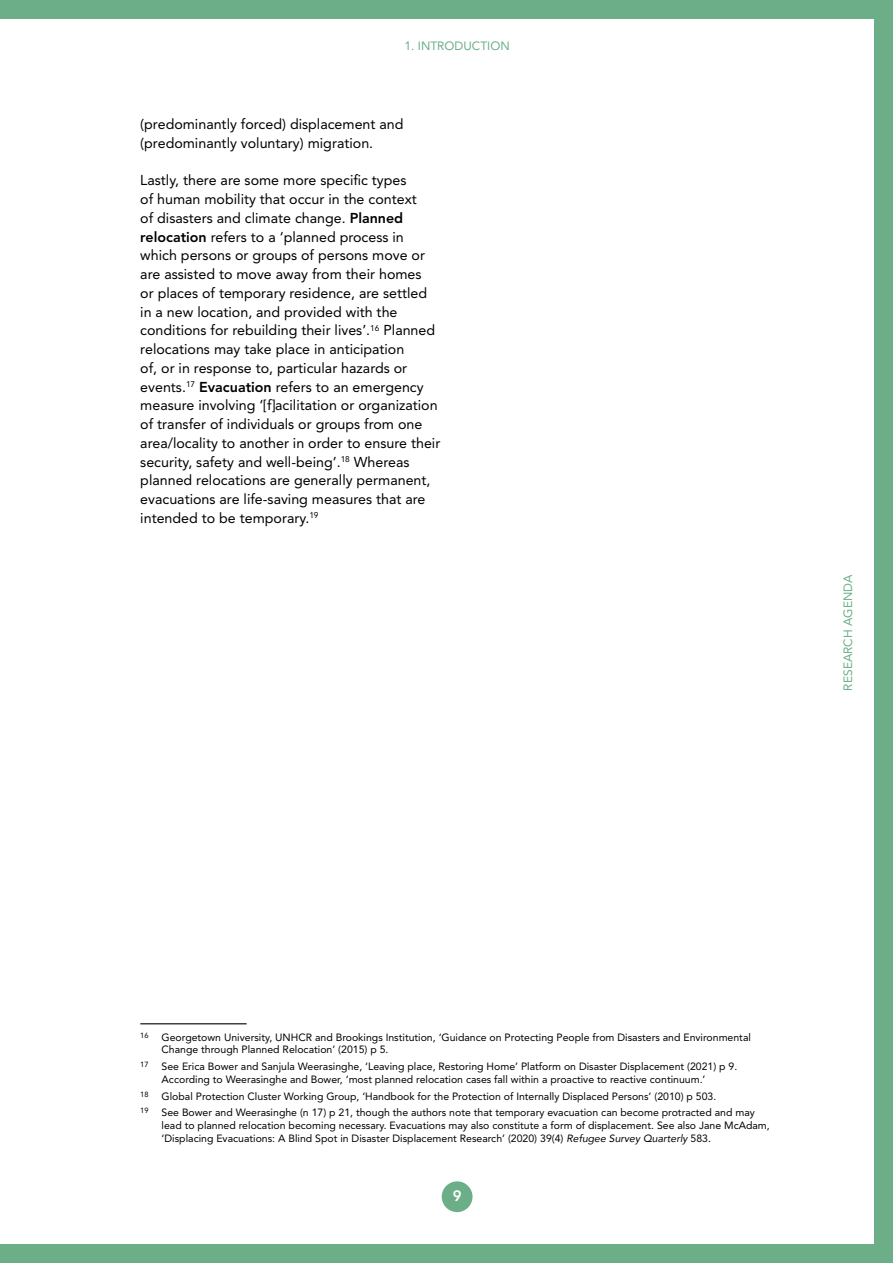
<style>
.page{position:relative;width:893px;height:1263px;background:#fff}
.page>*{position:absolute;margin:0;border:0;box-sizing:border-box;transform-origin:0 0}
.t1{font:800 15px "Avenir LT Std";color:#fff}
.t2{font:14.25px/18.8px "Avenir LT Std";color:#000}
.t3{font:12px "Avenir LT Std";color:#6bae88}
.t4{font:10.5px/12.6px "Avenir LT Std";color:#000}
.s1{font-weight:800}
.s2{font-family:"Avenir";font-style:italic}
</style>
<div class="page">
<div style="left:874px;top:0;width:19px;height:1263px;background:#6bae88"></div>
<div style="left:0;top:0;width:893px;height:19px;background:#6bae88"></div>
<div style="left:0;top:1244px;width:893px;height:19px;background:#6bae88"></div>
<div style="left:442px;top:1181px;width:30px;height:31px;background:#6bae88;border-radius:50%"></div>
<hr style="left:140px;top:1023px;width:107px;height:1px;background:#000">
<p class="t3" style="left:405px;top:39px;width:107px">1. INTRODUCTION</p>
<p class="t2" style="left:140px;top:115px;width:265px">(predominantly forced) displacement and (predominantly voluntary) migration.</p>
<p class="t2" style="left:140px;top:171px;width:302px">Lastly, there are some more specific types<br>of human mobility that occur in the context<br>of disasters and climate change. <span class="s1">Planned relocation</span> refers to a ‘planned process in which persons or groups of persons move or are assisted to move away from their homes<br>or places of temporary residence, are settled in a new location, and provided with the conditions for rebuilding their lives’.<sup>16</sup> Planned relocations may take place in anticipation<br>of, or in response to, particular hazards or events.<sup>17</sup> <span class="s1">Evacuation</span> refers to an emergency measure involving ‘[f]acilitation or organization of transfer of individuals or groups from one area/locality to another in order to ensure their security, safety and well-being’.<sup>18</sup> Whereas planned relocations are generally permanent, evacuations are life-saving measures that are intended to be temporary.<sup>19</sup></p>
<p class="t3" style="left:841px;top:691px;width:118px;rotate:-90deg">RESEARCH AGENDA</p>
<p class="t4" style="left:162px;top:1031px;width:591px;text-indent:-21px"><sup>16</sup> Georgetown University, UNHCR and Brookings Institution, ‘Guidance on Protecting People from Disasters and Environmental<br>Change through Planned Relocation’ (2015) p 5.</p>
<p class="t4" style="left:162px;top:1060px;width:577px;text-indent:-21px"><sup>17</sup> See Erica Bower and Sanjula Weerasinghe, ‘Leaving place, Restoring Home’ Platform on Disaster Displacement (2021) p 9.<br>According to Weerasinghe and Bower, ‘most planned relocation cases fall within a proactive to reactive continuum.’</p>
<p class="t4" style="left:140px;top:1087px;width:616px;line-height:16.8px"><sup>18</sup> Global Protection Cluster Working Group, ‘Handbook for the Protection of Internally Displaced Persons’ (2010) p 503.<br><sup>19</sup> See Bower and Weerasinghe (n 17) p 21, though the authors note that temporary evacuation can become protracted and may</p>
<p class="t4" style="left:162px;top:1119px;width:610px">lead to planned relocation becoming necessary. Evacuations may also constitute a form of displacement. See also Jane McAdam, ‘Displacing Evacuations: A Blind Spot in Disaster Displacement Research’ (2020) 39(4) <span class="s2">Refugee Survey Quarterly</span> 583.</p>
<p class="t1" style="left:453px;top:1187px;width:10px">9</p>
</div>
